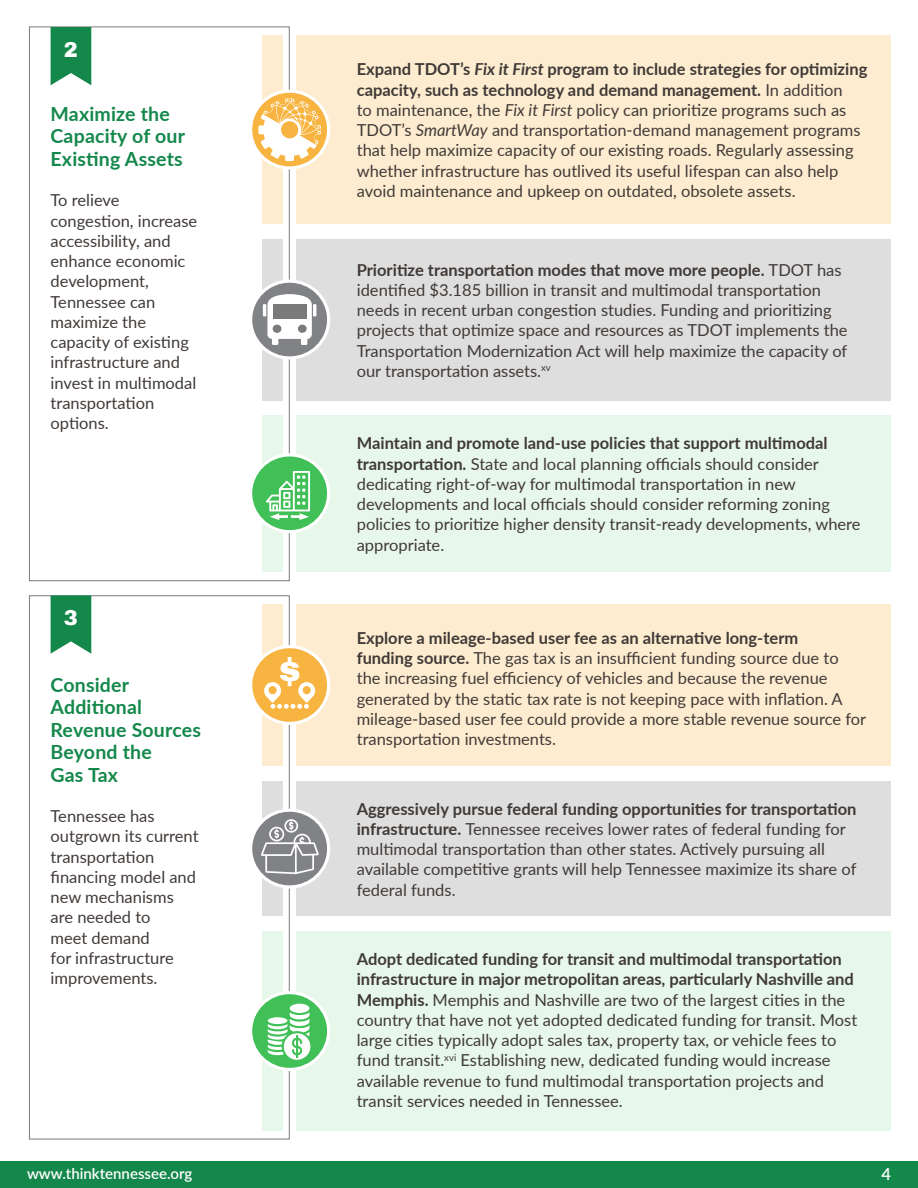
<style>
.page{position:relative;width:918px;height:1188px;background:#fff}
.page>*{position:absolute;margin:0;border:0;box-sizing:border-box;transform-origin:0 0}
.t1{font:900 35.1px "Archivo";color:#fff}
.t2{font:900 21px "Archivo";color:#fff}
.Lato_subhead{font:700 19.5px/22.5px "Lato";letter-spacing:.01em;color:#14884b}
.Lato_11_start{font:16.5px/20.2px "Lato";color:#403a37}
.t3{font:600 16.5px "Lato";color:#fff}
.t4{font:600 15px "Lato";color:#fff}
.s1{font-weight:700}
.s2{font-weight:700;font-style:italic}
.s3{font-style:italic}
</style>
<div class="page">
<div style="left:0;top:1161px;width:918px;height:27px;background:#14884b"></div>
<div style="left:29px;top:27px;width:261px;height:554px;background:#fff;border:1px solid #7a7a7a"></div>
<div style="left:296px;top:35px;width:595px;height:189px;background:#fdecd0"></div>
<div style="left:262px;top:35px;width:20px;height:189px;background:#fdecd0"></div>
<div style="left:296px;top:239px;width:595px;height:162px;background:#dedede"></div>
<div style="left:262px;top:239px;width:20px;height:162px;background:#dedede"></div>
<div style="left:296px;top:415px;width:595px;height:157px;background:#e7f7ea"></div>
<div style="left:262px;top:415px;width:20px;height:157px;background:#e7f7ea"></div>
<svg style="left:251px;top:91px;width:78px;height:77px"></svg>
<svg style="left:258px;top:99px;width:63px;height:62px;background:#fbd79a"></svg>
<div style="left:249px;top:90px;width:81px;height:79px;border:3px solid #fff;border-radius:50%"></div>
<svg style="left:251px;top:281px;width:78px;height:77px;background:#8f9193"></svg>
<div style="left:272px;top:333px;width:6px;height:12px;background:#fff"></div>
<svg style="left:263px;top:293px;width:53px;height:46px"></svg>
<div style="left:301px;top:333px;width:6px;height:12px;background:#fff"></div>
<div style="left:249px;top:280px;width:81px;height:79px;border:3px solid #fff;border-radius:50%"></div>
<div style="left:29px;top:595px;width:261px;height:544px;background:#fff;border:1px solid #7a7a7a"></div>
<div style="left:296px;top:604px;width:595px;height:162px;background:#fdecd0"></div>
<div style="left:262px;top:604px;width:20px;height:162px;background:#fdecd0"></div>
<div style="left:296px;top:781px;width:595px;height:135px;background:#dedede"></div>
<div style="left:262px;top:781px;width:20px;height:135px;background:#dedede"></div>
<div style="left:296px;top:931px;width:595px;height:200px;background:#e7f7ea"></div>
<div style="left:262px;top:931px;width:20px;height:200px;background:#e7f7ea"></div>
<div style="left:251px;top:647px;width:78px;height:76px;background:#f8b441;border-radius:50%"></div>
<div style="left:249px;top:645px;width:81px;height:80px;border:3px solid #fff;border-radius:50%"></div>
<svg style="left:251px;top:810px;width:78px;height:77px"></svg>
<svg style="left:261px;top:819px;width:58px;height:55px;background:#9b9d9f"></svg>
<div style="left:249px;top:809px;width:81px;height:79px;border:3px solid #fff;border-radius:50%"></div>
<svg style="left:264px;top:682px;width:51px;height:27px"></svg>
<svg style="left:251px;top:993px;width:78px;height:76px"></svg>
<div style="left:249px;top:991px;width:81px;height:80px;border:3px solid #fff;border-radius:50%"></div>
<svg style="left:265px;top:1004px;width:49px;height:63px"></svg>
<svg style="left:51px;top:27px;width:40px;height:58px;background:#2c945d"></svg>
<svg style="left:51px;top:595px;width:40px;height:59px;background:#2e955f"></svg>
<div style="left:251px;top:455px;width:78px;height:77px;background:#40c057;border-radius:50%"></div>
<div style="left:249px;top:453px;width:81px;height:80px;border:3px solid #fff;border-radius:50%"></div>
<svg style="left:266px;top:471px;width:44px;height:49px"></svg>
<p class="t2" style="left:64px;top:37px;width:16px">2</p>
<p class="Lato_subhead" style="left:51px;top:102px;width:136px">Maximize the<br>Capacity of our<br>Existing Assets</p>
<p class="Lato_11_start" style="left:51px;top:190px;width:148px">To relieve congestion, increase accessibility, and enhance economic development,<br>Tennessee can maximize the capacity of existing infrastructure and invest in multimodal transportation options.</p>
<p class="t2" style="left:64px;top:605px;width:16px">3</p>
<p class="Lato_subhead" style="left:51px;top:672px;width:152px">Consider<br>Additional<br>Revenue Sources<br>Beyond the<br>Gas Tax</p>
<p class="Lato_11_start" style="left:51px;top:805px;width:150px">Tennessee has outgrown its current transportation financing model and new mechanisms are needed to<br>meet demand<br>for infrastructure improvements.</p>
<p class="t1" style="left:278px;top:651px;width:25px">$</p>
<p class="Lato_11_start" style="left:357px;top:59px;width:512px"><span class="s1">Expand TDOT’s</span> <span class="s2">Fix it First</span> <span class="s1">program to include strategies for optimizing capacity, such as technology and demand management.</span> In addition<br>to maintenance, the <span class="s3">Fix it First</span> policy can prioritize programs such as TDOT’s <span class="s3">SmartWay</span> and transportation-demand management programs that help maximize capacity of our existing roads. Regularly assessing whether infrastructure has outlived its useful lifespan can also help avoid maintenance and upkeep on outdated, obsolete assets.</p>
<p class="Lato_11_start" style="left:357px;top:259px;width:492px"><span class="s1">Prioritize transportation modes that move more people.</span> TDOT has identified $3.185 billion in transit and multimodal transportation needs in recent urban congestion studies. Funding and prioritizing projects that optimize space and resources as TDOT implements the Transportation Modernization Act will help maximize the capacity of our transportation assets.<sup>xv</sup></p>
<p class="Lato_11_start" style="left:357px;top:433px;width:505px"><span class="s1">Maintain and promote land-use policies that support multimodal transportation.</span> State and local planning officials should consider dedicating right-of-way for multimodal transportation in new developments and local officials should consider reforming zoning policies to prioritize higher density transit-ready developments, where appropriate.</p>
<p class="Lato_11_start" style="left:357px;top:627px;width:511px"><span class="s1">Explore a mileage-based user fee as an alternative long-term<br>funding source.</span> The gas tax is an insufficient funding source due to the increasing fuel efficiency of vehicles and because the revenue generated by the static tax rate is not keeping pace with inflation. A mileage-based user fee could provide a more stable revenue source for transportation investments.</p>
<p class="Lato_11_start" style="left:357px;top:798px;width:501px"><span class="s1">Aggressively pursue federal funding opportunities for transportation infrastructure.</span> Tennessee receives lower rates of federal funding for multimodal transportation than other states. Actively pursuing all available competitive grants will help Tennessee maximize its share of federal funds.</p>
<p class="Lato_11_start" style="left:357px;top:948px;width:502px"><span class="s1">Adopt dedicated funding for transit and multimodal transportation infrastructure in major metropolitan areas, particularly Nashville and Memphis.</span> Memphis and Nashville are two of the largest cities in the country that have not yet adopted dedicated funding for transit. Most large cities typically adopt sales tax, property tax, or vehicle fees to fund transit.<sup>xvi</sup> Establishing new, dedicated funding would increase available revenue to fund multimodal transportation projects and transit services needed in Tennessee.</p>
<p class="t4" style="left:27px;top:1163px;width:167px">www.thinktennessee.org</p>
<p class="t3" style="left:881px;top:1162px;width:11px">4</p>
</div>
